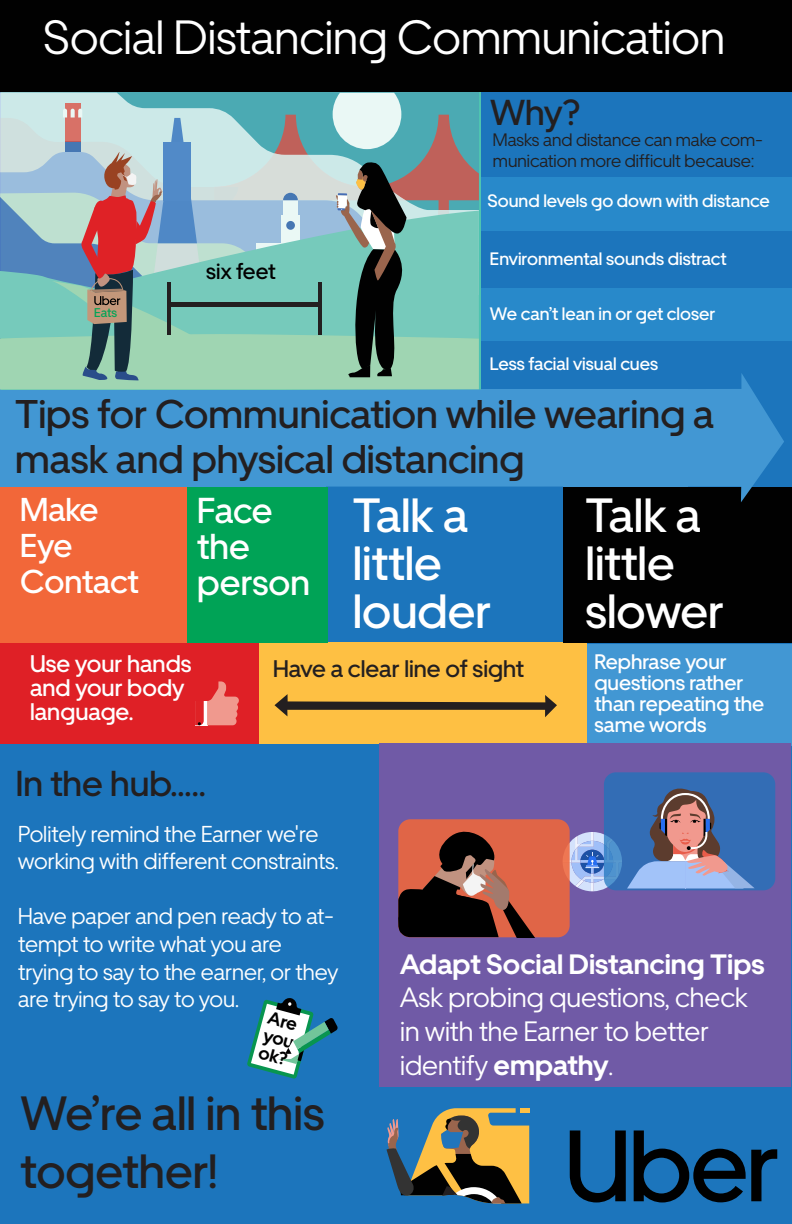
<style>
.page{position:relative;width:792px;height:1224px;background:#fff}
.page>*{position:absolute;margin:0;border:0;box-sizing:border-box;transform-origin:0 0}
.t1{font:500 48px/48px "Uber Move";color:#fff}
.t2{font:48px "Uber Move";color:#fff}
.t3{font:500 48px/57.6px "Uber Move";color:#231f20}
.t4{font:500 40px/45px "Uber Move";color:#231f20}
.t5{font:500 36px "Uber Move";color:#231f20}
.t6{font:500 36px/36px "Uber Move";color:#fff}
.t7{font:500 33px/36px "Uber Move";letter-spacing:-.005em;color:#fff}
.t8{font:28px/33.6px "Uber Move";color:#fff}
.t9{font:700 28px "Uber Move";color:#fff}
.t10{font:500 24px/24px "Uber Move";color:#fff}
.t11{font:500 24px "Uber Move";color:#231f20}
.t12{font:23px/27.6px "Uber Move";color:#fff}
.t13{font:500 22.2px "Uber Move";color:#010101}
.t14{font:500 21px/21px "Uber Move";color:#fff}
.t15{font:500 18px "Uber Move";color:#fff}
.t16{font:18px/21.6px "Uber Move";color:#231f20}
.t17{font:700 18px/18px "Uber Move";color:#010101;text-align:justify}
.t18{font:500 12.7px "Uber Move";color:#04a457}
.s1{font-weight:700}
</style>
<div class="page">
<div style="left:0;top:2px;width:792px;height:1222px;background:#1c75bc"></div>
<div style="left:0;top:0;width:792px;height:91px;background:#010101"></div>
<svg style="left:570px;top:1130px;width:207px;height:72px"></svg>
<div style="left:477px;top:178px;width:315px;height:53px;background:#2889ca"></div>
<div style="left:477px;top:288px;width:315px;height:53px;background:#2889ca"></div>
<div style="left:0;top:642px;width:262px;height:101px;background:#df2026"></div>
<div style="left:259px;top:642px;width:328px;height:101px;background:#fec043"></div>
<div style="left:587px;top:644px;width:205px;height:101px;background:#4297d3"></div>
<svg style="left:0;top:93px;width:479px;height:297px;background:#8db3b0"></svg>
<div style="left:379px;top:744px;width:411px;height:343px;background:#705aa6"></div>
<div style="left:0;top:487px;width:188px;height:156px;background:#f26739"></div>
<div style="left:563px;top:487px;width:229px;height:156px;background:#010101"></div>
<div style="left:188px;top:487px;width:140px;height:156px;background:#00a356"></div>
<svg style="left:2px;top:373px;width:782px;height:129px;fill:#4297d3"></svg>
<div style="left:604px;top:772px;width:171px;height:118px;background:#336db5;border-radius:12px"></div>
<svg style="left:570px;top:788px;width:185px;height:103px"></svg>
<div style="left:398px;top:819px;width:172px;height:118px;background:#e06547;border-radius:12px"></div>
<svg style="left:398px;top:824px;width:137px;height:114px"></svg>
<svg style="left:275px;top:694px;width:282px;height:23px"></svg>
<svg style="left:247px;top:998px;width:91px;height:81px"></svg>
<svg style="left:386px;top:1108px;width:143px;height:95px"></svg>
<svg style="left:195px;top:681px;width:44px;height:44px"></svg>
<h1 class="t2" style="left:43px;top:8px;width:684px">Social Distancing Communication</h1>
<h3 class="t5" style="left:490px;top:90px;width:92px">Why?</h3>
<p class="t16" style="left:493px;top:128px;width:271px">Masks and distance can make com&shy;munication more difficult because:</p>
<p class="t18" style="left:94px;top:304px;width:24px">Eats</p>
<p class="t13" style="left:206px;top:257px;width:71px">six feet</p>
<p class="t15" style="left:487px;top:189px;width:284px">Sound levels go down with distance</p>
<p class="t15" style="left:490px;top:248px;width:238px">Environmental sounds distract</p>
<p class="t15" style="left:490px;top:302px;width:227px">We can’t lean in or get closer</p>
<p class="t15" style="left:490px;top:352px;width:170px">Less facial visual cues</p>
<h2 class="t4" style="left:15px;top:392px;width:701px">Tips for Communication while wearing a mask and physical distancing</h2>
<h3 class="t7" style="left:20px;top:491px;width:120px">Make<br>Eye<br>Contact</h3>
<h1 class="t1" style="left:353px;top:490px;width:140px">Talk a little louder</h1>
<h1 class="t1" style="left:586px;top:490px;width:140px">Talk a little slower</h1>
<h3 class="t6" style="left:197px;top:492px;width:114px">Face the person</h3>
<p class="t10" style="left:30px;top:652px;width:163px">Use your hands and your body language.</p>
<h3 class="t5" style="left:16px;top:761px;width:191px">In the hub.....</h3>
<p class="t11" style="left:273px;top:653px;width:253px">Have a clear line of sight</p>
<p class="t14" style="left:594px;top:651px;width:171px">Rephrase your questions rather than repeating the same words</p>
<p class="t12" style="left:18px;top:819px;width:322px">Politely remind the Earner we're working with different constraints.</p>
<p class="t12" style="left:18px;top:902px;width:321px">Have paper and pen ready to at&shy;tempt to write what you are trying to say to the earner, or they are trying to say to you.</p>
<p class="t17" style="left:271px;top:1009px;width:32px;rotate:15deg">Are you ok?</p>
<h1 class="t3" style="left:20px;top:1084px;width:306px">We’re all in this together!</h1>
<p class="t9" style="left:400px;top:946px;width:366px">Adapt Social Distancing Tips</p>
<p class="t8" style="left:400px;top:980px;width:349px">Ask probing questions, check in with the Earner to better identify <span class="s1">empathy</span>.</p>
</div>
